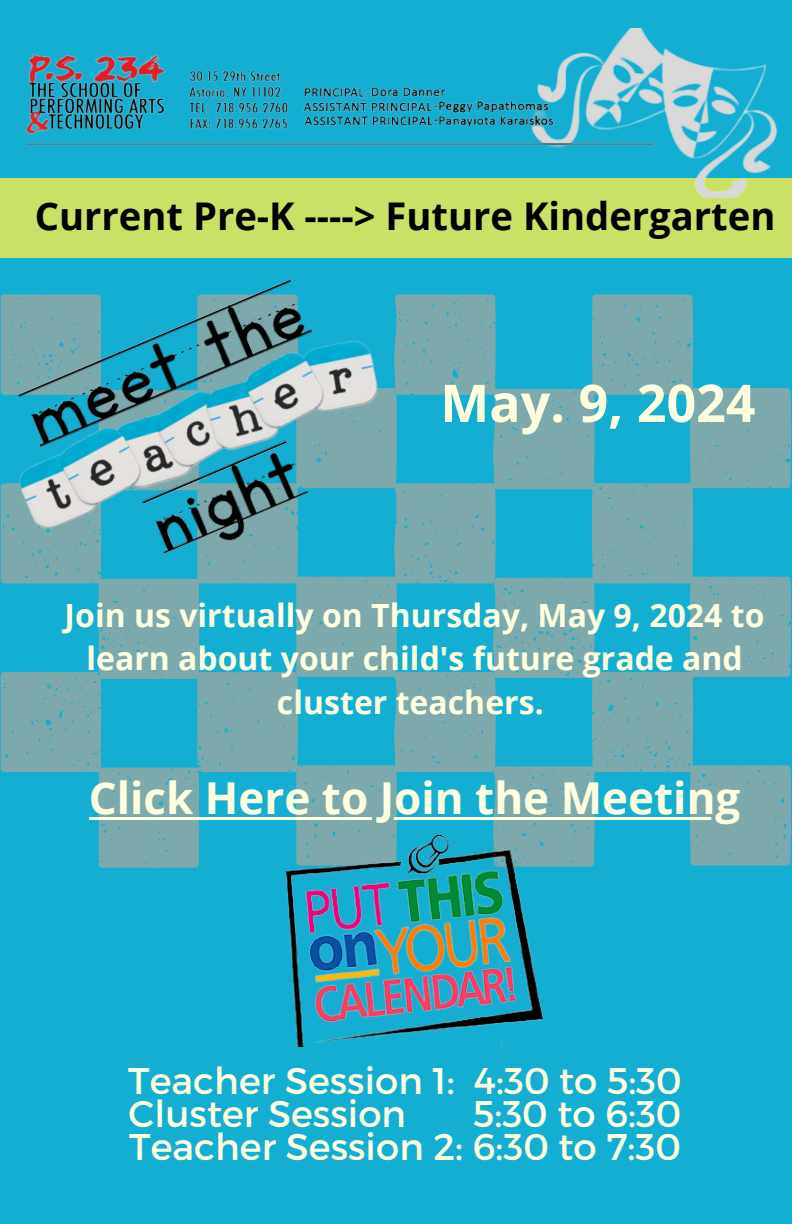
<style>
.page{position:relative;width:792px;height:1224px;background:#14aed2}
.page>*{position:absolute;margin:0;border:0;box-sizing:border-box;transform-origin:0 0}
.t1{font:700 52px "Open Sans";color:#ffffdf}
.t2{font:700 44px "Open Sans";color:#ffffdf}
.t3{font:700 38.2px "Open Sans";color:#000}
.t4{font:37px/33px "Montserrat";color:#ffffdf}
.t5{font:700 32px/43.6px "Open Sans";color:#ffffdf;text-align:center}
</style>
<div class="page">
<div style="left:0;top:178px;width:792px;height:79px;background:#c9e265"></div>
<svg style="left:1px;top:295px;width:790px;height:573px;fill:#78aaae"></svg>
<img style="left:25px;top:28px;width:752px;height:170px">
<img style="left:0;top:257px;width:503px;height:407px">
<img style="left:286px;top:835px;width:257px;height:212px">
<hr style="left:89px;top:817px;width:651px;height:3px;background:#ffffdf">
<p class="t3" style="left:35px;top:190px;width:742px">Current Pre-K ----&gt; Future Kindergarten</p>
<h2 class="t1" style="left:440px;top:366px;width:317px">May. 9, 2024</h2>
<h1 class="t5" style="left:65px;top:593px;width:701px">Join us virtually on Thursday, May 9, 2024 to learn about your child's future grade and cluster teachers.</h1>
<p class="t2" style="left:89px;top:767px;width:653px">Click Here to Join the Meeting</p>
<p class="t4" style="left:128px;top:1063px;width:555px">Teacher Session 1: 4:30 to 5:30<br>Cluster Session</p>
<p class="t4" style="left:129px;top:1096px;width:554px;text-align:right">5:30 to 6:30<br>Teacher Session 2: 6:30 to 7:30</p>
</div>
